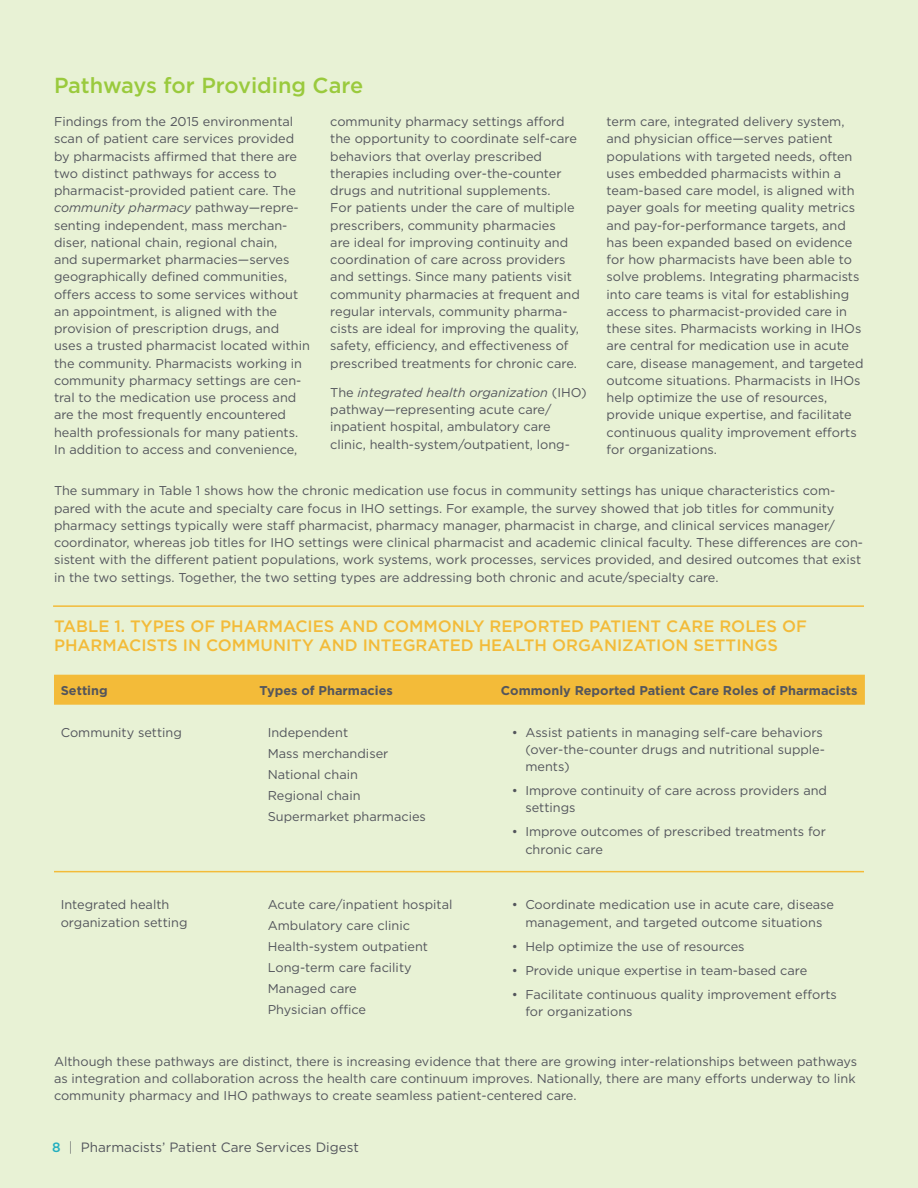
<style>
.page{position:relative;width:918px;height:1188px;background:#e8f2d5}
.page>*{position:absolute;margin:0;border:0;box-sizing:border-box;transform-origin:0 0}
.t1{font:500 21.75px "Gotham";letter-spacing:-.005em;color:#9aca3d}
.t2{font:500 16.5px/19.5px "Gotham";color:#f3bb39}
.t3{font:13.5px "Gotham";color:#53555c}
.t4{font:12.75px/17.2px "Gotham";color:#53555c}
.t5{font:700 12.75px "Gotham";color:#53555c}
.s1{font-style:italic}
.s2{font-weight:500;color:#22aebf}
.s3{font-weight:300}
</style>
<div class="page">
<div style="left:54px;top:675px;width:811px;height:30px;background:#f3bb39"></div>
<hr style="left:53px;top:605px;width:811px;height:2px;background:#f3bb39">
<hr style="left:54px;top:871px;width:810px;height:1px;background:#f3bb39">
<hr style="left:917px;top:0;width:1px;height:1188px;background:#e0eef1">
<h1 class="t1" style="left:54px;top:73px;width:311px">Pathways for Providing Care</h1>
<p class="t4" style="left:54px;top:113px;width:258px">Findings from the 2015 environmental scan of patient care services provided by pharmacists affirmed that there are two distinct pathways for access to pharmacist-provided patient care. The <span class="s1">community pharmacy</span> pathway—repre&shy;senting independent, mass merchan&shy;diser, national chain, regional chain,<br>and supermarket pharmacies—serves geographically defined communities, offers access to some services without an appointment, is aligned with the provision of prescription drugs, and uses a trusted pharmacist located within the community. Pharmacists working in community pharmacy settings are cen&shy;tral to the medication use process and are the most frequently encountered health professionals for many patients.<br>In addition to access and convenience,</p>
<p class="t4" style="left:330px;top:113px;width:251px">community pharmacy settings afford the opportunity to coordinate self-care behaviors that overlay prescribed therapies including over-the-counter drugs and nutritional supplements.<br>For patients under the care of multiple prescribers, community pharmacies<br>are ideal for improving continuity and coordination of care across providers and settings. Since many patients visit community pharmacies at frequent and regular intervals, community pharma&shy;cists are ideal for improving the quality, safety, efficiency, and effectiveness of prescribed treatments for chronic care.</p>
<p class="t4" style="left:330px;top:384px;width:258px">The <span class="s1">integrated health organization</span> (IHO) pathway—representing acute care/ inpatient hospital, ambulatory care clinic, health-system/outpatient, long-</p>
<p class="t4" style="left:607px;top:113px;width:259px">term care, integrated delivery system, and physician office—serves patient populations with targeted needs, often uses embedded pharmacists within a team-based care model, is aligned with payer goals for meeting quality metrics and pay-for-performance targets, and has been expanded based on evidence for how pharmacists have been able to solve problems. Integrating pharmacists into care teams is vital for establishing access to pharmacist-provided care in these sites. Pharmacists working in IHOs are central for medication use in acute care, disease management, and targeted outcome situations. Pharmacists in IHOs help optimize the use of resources, provide unique expertise, and facilitate continuous quality improvement efforts for organizations.</p>
<p class="t4" style="left:54px;top:482px;width:811px">The summary in Table 1 shows how the chronic medication use focus in community settings has unique characteristics com&shy;pared with the acute and specialty care focus in IHO settings. For example, the survey showed that job titles for community pharmacy settings typically were staff pharmacist, pharmacy manager, pharmacist in charge, and clinical services manager/ coordinator, whereas job titles for IHO settings were clinical pharmacist and academic clinical faculty. These differences are con&shy;sistent with the different patient populations, work systems, work processes, services provided, and desired outcomes that exist in the two settings. Together, the two setting types are addressing both chronic and acute/specialty care.</p>
<p class="t2" style="left:54px;top:616px;width:754px">TABLE 1. TYPES OF PHARMACIES AND COMMONLY REPORTED PATIENT CARE ROLES OF<br>PHARMACISTS IN COMMUNITY AND INTEGRATED HEALTH ORGANIZATION SETTINGS</p>
<p class="t5" style="left:61px;top:683px;width:48px">Setting</p>
<p class="t5" style="left:259px;top:683px;width:135px">Types of Pharmacies</p>
<p class="t5" style="left:501px;top:683px;width:358px">Commonly Reported Patient Care Roles of Pharmacists</p>
<p class="t4" style="left:61px;top:723px;width:123px">Community setting</p>
<p class="t4" style="left:268px;top:721px;width:160px;line-height:21px">Independent<br>Mass merchandiser<br>National chain<br>Regional chain<br>Supermarket pharmacies</p>
<p class="t4" style="left:525px;top:723px;width:301px;text-indent:-14px">• Assist patients in managing self-care behaviors (over-the-counter drugs and nutritional supple&shy;ments)</p>
<p class="t4" style="left:525px;top:782px;width:303px;text-indent:-14px">• Improve continuity of care across providers and settings</p>
<p class="t4" style="left:525px;top:823px;width:302px;text-indent:-14px">• Improve outcomes of prescribed treatments for chronic care</p>
<p class="t4" style="left:268px;top:894px;width:186px;line-height:21px">Acute care/inpatient hospital<br>Ambulatory care clinic<br>Health-system outpatient<br>Long-term care facility<br>Managed care<br>Physician office</p>
<p class="t4" style="left:512px;top:896px;width:324px;text-align:center">• Coordinate medication use in acute care, disease management, and targeted outcome situations</p>
<p class="t4" style="left:512px;top:937px;width:234px">• Help optimize the use of resources</p>
<p class="t4" style="left:512px;top:961px;width:297px">• Provide unique expertise in team-based care</p>
<p class="t4" style="left:525px;top:985px;width:313px;text-indent:-14px">• Facilitate continuous quality improvement efforts for organizations</p>
<p class="t4" style="left:54px;top:1052px;width:805px">Although these pathways are distinct, there is increasing evidence that there are growing inter-relationships between pathways as integration and collaboration across the health care continuum improves. Nationally, there are many efforts underway to link community pharmacy and IHO pathways to create seamless patient-centered care.</p>
<p class="t4" style="left:61px;top:896px;width:128px">Integrated health organization setting</p>
<p class="t3" style="left:52px;top:1140px;width:308px"><span class="s2">8</span> <span class="s3">|</span> Pharmacists’ Patient Care Services Digest</p>
</div>
